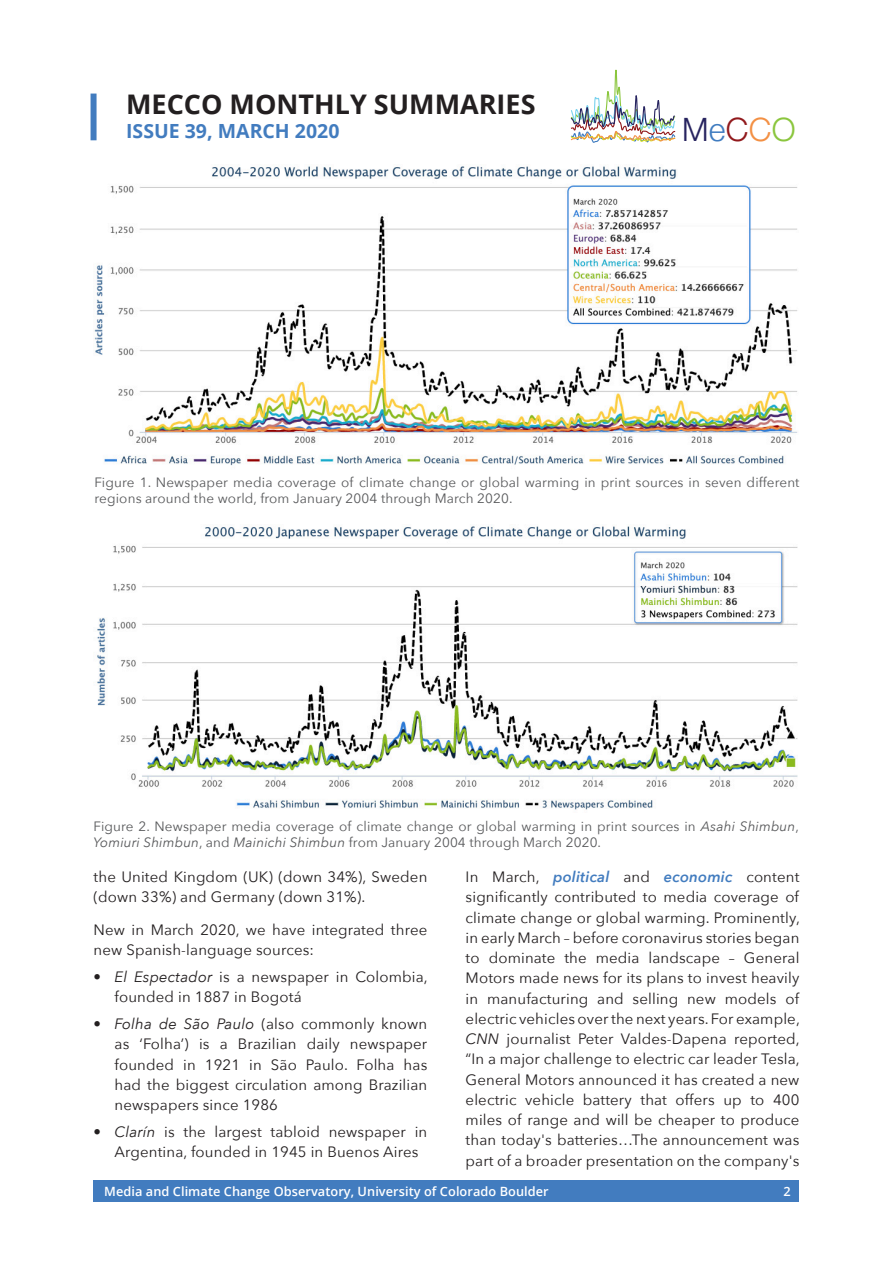
<style>
.page{position:relative;width:893px;height:1263px;background:#fff}
.page>*{position:absolute;margin:0;border:0;box-sizing:border-box;transform-origin:0 0}
.t1{font:300 32.1px "Helvetica Neue";letter-spacing:.01em;color:#27235f}
.Page_Header_-_Black{font:700 27px "Open Sans";color:#231f20}
.Blue_Text_-_Align_Le{font:700 19.5px "Open Sans";color:#427cbf}
.Page_Body_Text_-_Bla{font:15px/20.2px "Avenir Next";letter-spacing:.01em;color:#231f20}
.Pull_Quote_Text{font:13.5px/16.2px "Avenir Next";letter-spacing:.01em;color:#57585a}
.t2{font:600 12.75px "Open Sans";letter-spacing:.005em;color:#fff}
.s1{color:#407cc0}
.s2{color:#91191c}
.s3{color:#f39044}
.s4{color:#8bc63e}
.s5{font-style:italic}
.s6{font-weight:600;font-style:italic;color:#427cbf}
</style>
<div class="page">
<div style="left:91px;top:94px;width:6px;height:46px;background:#427cbf"></div>
<img style="left:570px;top:69px;width:106px;height:74px">
<img style="left:97px;top:526px;width:701px;height:284px">
<img style="left:94px;top:166px;width:704px;height:300px">
<div style="left:94px;top:1180px;width:705px;height:21px;background:#427cbf"></div>
<p class="Page_Header_-_Black" style="left:126px;top:85px;width:411px">MECCO MONTHLY SUMMARIES</p>
<p class="Blue_Text_-_Align_Le" style="left:126px;top:117px;width:215px">ISSUE 39, MARCH 2020</p>
<p class="t1" style="left:682px;top:104px;width:115px">M<span class="s1">e</span><span class="s2">C</span><span class="s3">C</span><span class="s4">O</span></p>
<p class="Pull_Quote_Text" style="left:95px;top:474px;width:707px">Figure 1. Newspaper media coverage of climate change or global warming in print sources in seven different regions around the world, from January 2004 through March 2020.</p>
<p class="Pull_Quote_Text" style="left:94px;top:817px;width:707px">Figure 2. Newspaper media coverage of climate change or global warming in print sources in <span class="s5">Asahi Shimbun</span>,<br><span class="s5">Yomiuri Shimbun</span>, and <span class="s5">Mainichi Shimbun</span> from January 2004 through March 2020.</p>
<p class="Page_Body_Text_-_Bla" style="left:94px;top:866px;width:335px">the United Kingdom (UK) (down 34%), Sweden (down 33%) and Germany (down 31%).</p>
<p class="Page_Body_Text_-_Bla" style="left:94px;top:919px;width:335px">New in March 2020, we have integrated three new Spanish-language sources:</p>
<p class="Page_Body_Text_-_Bla" style="left:115px;top:966px;width:315px;text-indent:-21px"><span class="s5">• El Espectador</span> is a newspaper in Colombia, founded in 1887 in Bogotá</p>
<p class="Page_Body_Text_-_Bla" style="left:115px;top:1013px;width:314px;text-align:justify;text-indent:-21px"><span class="s5">• Folha de São Paulo</span> (also commonly known as ‘Folha’) is a Brazilian daily newspaper founded in 1921 in São Paulo. Folha has had the biggest circulation among Brazilian newspapers since 1986</p>
<p class="Page_Body_Text_-_Bla" style="left:115px;top:1121px;width:314px;text-indent:-21px"><span class="s5">• Clarín</span> is the largest tabloid newspaper in<br>Argentina, founded in 1945 in Buenos Aires</p>
<p class="Page_Body_Text_-_Bla" style="left:466px;top:866px;width:336px;text-align:justify">In March, <span class="s6">political</span> and <span class="s6">economic</span> content significantly contributed to media coverage of climate change or global warming. Prominently, in early March – before coronavirus stories began to dominate the media landscape – General Motors made news for its plans to invest heavily in manufacturing and selling new models of electric vehicles over the next years. For example, <span class="s5">CNN</span> journalist Peter Valdes-Dapena reported, “In a major challenge to electric car leader Tesla, General Motors announced it has created a new electric vehicle battery that offers up to 400 miles of range and will be cheaper to produce than today's batteries…The announcement was part of a broader presentation on the company's</p>
<p class="t2" style="left:104px;top:1182px;width:446px">Media and Climate Change Observatory, University of Colorado Boulder</p>
<p class="t2" style="left:784px;top:1182px;width:9px">2</p>
</div>
